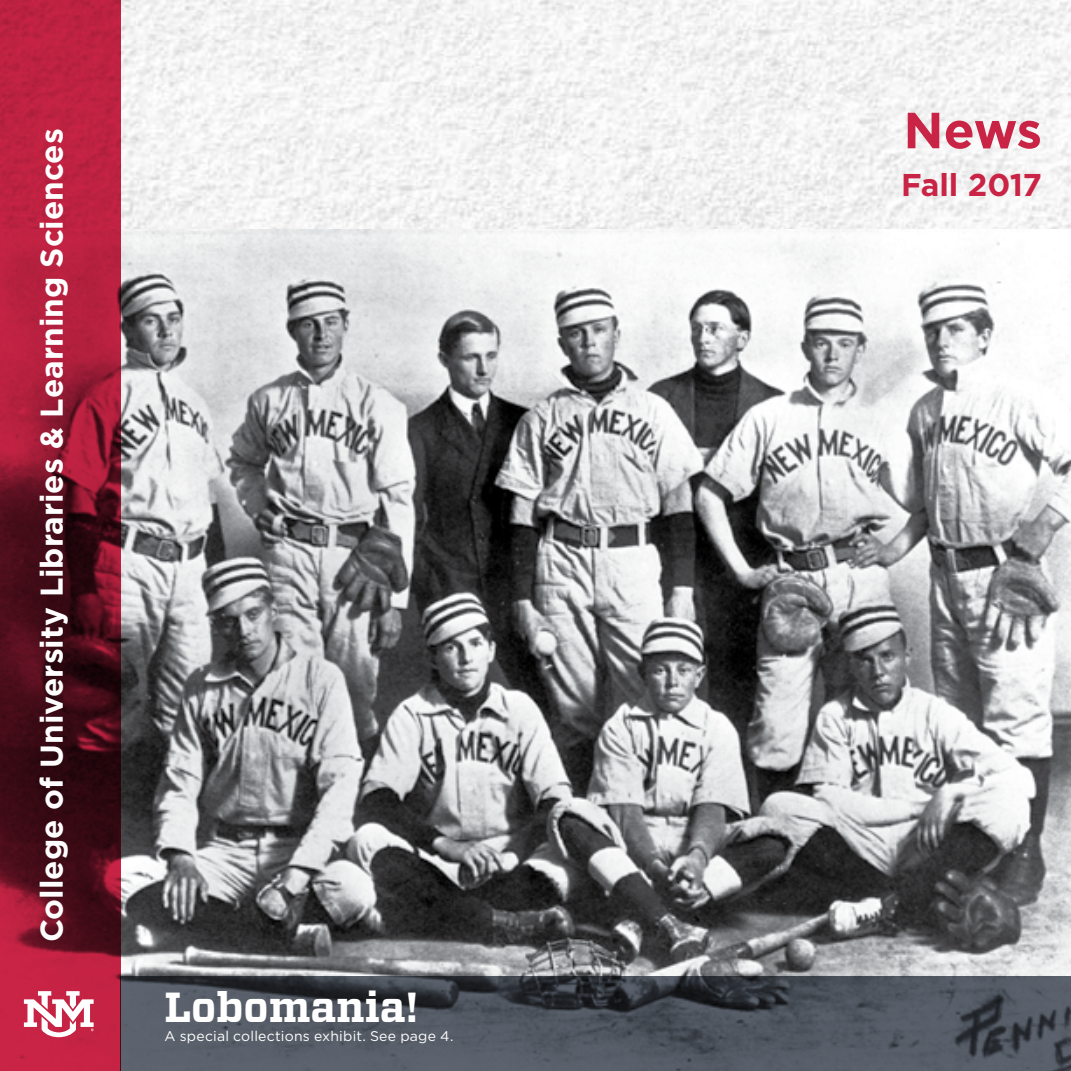
<style>
.page{position:relative;width:1071px;height:1071px;background:#fff}
.page>*{position:absolute;margin:0;border:0;box-sizing:border-box;transform-origin:0 0}
.t1{font:700 50.75px "Gotham";color:#c92445}
.t2{font:700 42px "Vitesse";color:#fff}
.t3{font:700 31.5px "Gotham";color:#fff}
.t4{font:700 31.5px "Gotham";color:#c92445}
.t5{font:14px "Gotham";letter-spacing:.015em;color:#fff}
</style>
<div class="page">
<img style="left:120px;top:0;width:951px;height:229px">
<img style="left:120px;top:229px;width:951px;height:747px">
<svg style="left:0;top:0;width:120px;height:1071px;background:#85172e"></svg>
<svg style="left:120px;top:976px;width:951px;height:95px;background:#4b515b"></svg>
<svg style="left:24px;top:991px;width:70px;height:46px"></svg>
<p class="t3" style="left:31px;top:942px;width:815px;rotate:-90deg">College of University Libraries &amp; Learning Sciences</p>
<h2 class="t2" style="left:164px;top:980px;width:255px">Lobomania!</h2>
<p class="t5" style="left:164px;top:1027px;width:291px">A special collections exhibit. See page 4.</p>
<h1 class="t1" style="left:903px;top:97px;width:140px">News</h1>
<p class="t4" style="left:901px;top:163px;width:143px">Fall 2017</p>
</div>
